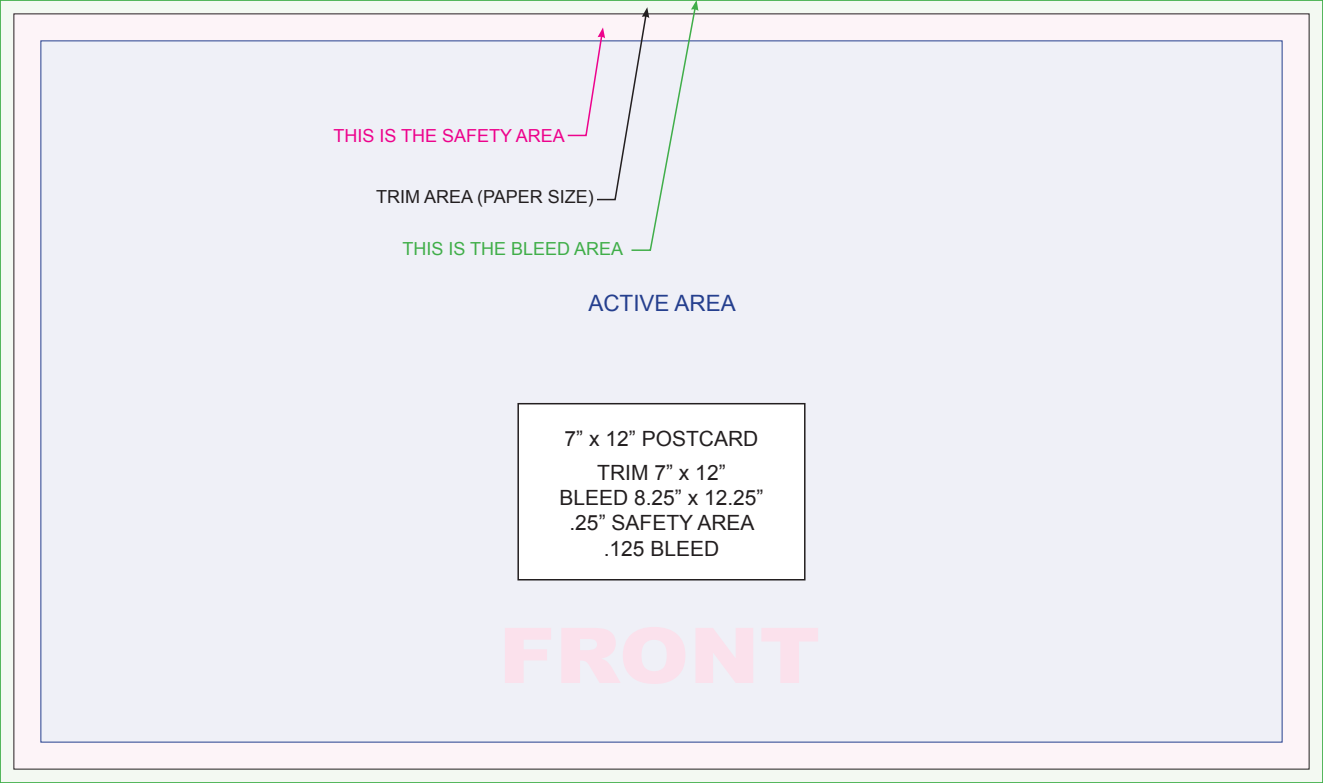
<style>
.page{position:relative;width:1323px;height:783px;background:#fff}
.page>*{position:absolute;margin:0;border:0;box-sizing:border-box;transform-origin:0 0}
.t1{font:22.5px "Arial";color:#253f8e}
.t2{font:21px/25.2px "Arial";color:#231f20;text-align:center}
.t3{font:18px "Arial";color:#ed028c}
.t4{font:18px "Arial";color:#231f20}
.t5{font:18px "Arial";color:#40ae49}
</style>
<div class="page">
<div style="left:0;top:0;width:1323px;height:783px;background:linear-gradient(to right,#f3f9f2,#f3f9f2)"></div>
<div style="left:14px;top:14px;width:1295px;height:755px;background:#fdf4f8"></div>
<div style="left:40px;top:40px;width:1242px;height:702px;background:#eff0f7"></div>
<div style="left:518px;top:404px;width:287px;height:176px;background:#fff"></div>
<div style="left:517px;top:403px;width:289px;height:177px;border:2px solid #231f20"></div>
<svg style="left:505px;top:627px;width:313px;height:57px"></svg>
<svg style="left:566px;top:0;width:132px;height:251px"></svg>
<p class="t3" style="left:333px;top:124px;width:233px">THIS IS THE SAFETY AREA</p>
<p class="t4" style="left:376px;top:185px;width:219px">TRIM AREA (PAPER SIZE)</p>
<p class="t5" style="left:403px;top:236px;width:222px">THIS IS THE BLEED AREA</p>
<p class="t1" style="left:588px;top:289px;width:149px">ACTIVE AREA</p>
<p class="t2" style="left:565px;top:421px;width:195px;line-height:34.5px">7” x 12” POSTCARD<br>TRIM 7” x 12”</p>
<p class="t2" style="left:559px;top:485px;width:206px">BLEED 8.25” x 12.25” .25” SAFETY AREA .125 BLEED</p>
</div>
